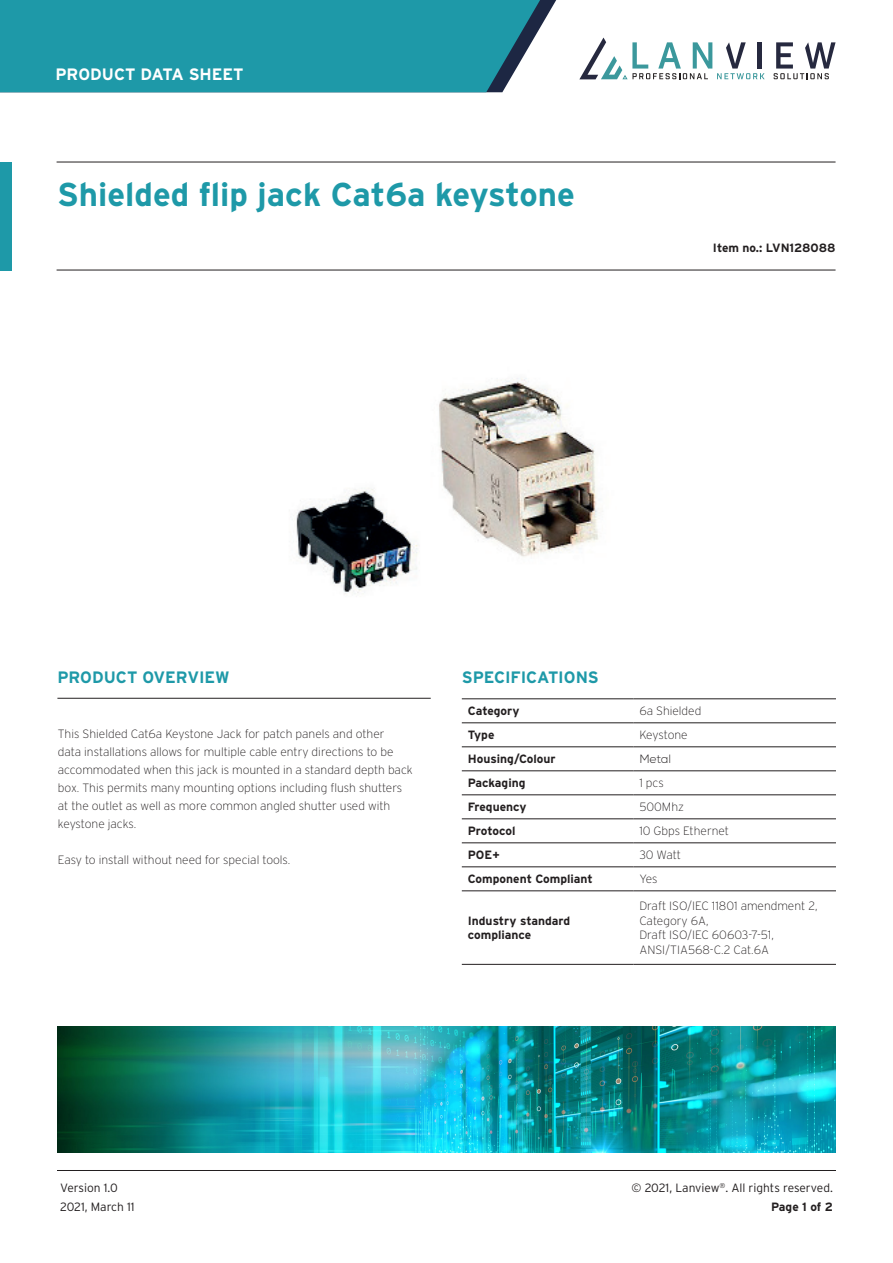
<style>
.page{position:relative;width:893px;height:1263px;background:#fff}
.page>*{position:absolute;margin:0;border:0;box-sizing:border-box;transform-origin:0 0}
.t1{font:700 33px "Interstate";color:#1e99a8}
.t2{font:700 16.5px "Interstate";letter-spacing:-.005em;color:#1e99a8}
.t3{font:700 16.5px "Interstate";color:#fff}
.Paragraph_Style_2{font:200 12px/18px "Interstate";color:#231f20}
.t4{font:700 12px/14.4px "Interstate";color:#231f20}
.t5{font:300 12px/19.2px "Interstate";color:#231f20}
.Paragraph_Style_2-2{font:200 12px "Interstate";letter-spacing:-.02em;color:#231f20}
.t6{font:300 12px "Nexa";letter-spacing:-.01em;color:#231f20}
.s1{font-weight:700}
</style>
<div class="page">
<svg style="left:540px;top:0;width:16px;height:28px"></svg>
<div style="left:0;top:0;width:540px;height:92px;background:#1e99a8"></div>
<svg style="left:579px;top:38px;width:186px;height:41px"></svg>
<svg style="left:774px;top:42px;width:61px;height:37px"></svg>
<hr style="left:57px;top:1170px;width:779px;height:1px;background:#231f20">
<hr style="left:57px;top:162px;width:778px;height:1px;background:#231f20">
<hr style="left:57px;top:270px;width:778px;height:1px;background:#231f20">
<div style="left:0;top:162px;width:12px;height:108px;background:#1e99a8"></div>
<img style="left:57px;top:1026px;width:779px;height:126px">
<hr style="left:57px;top:698px;width:374px;height:1px;background:#231f20">
<hr style="left:462px;top:698px;width:171px;height:1px;background:#231f20">
<hr style="left:633px;top:698px;width:203px;height:1px;background:#231f20">
<hr style="left:462px;top:722px;width:171px;height:1px;background:#231f20">
<hr style="left:633px;top:722px;width:203px;height:1px;background:#231f20">
<hr style="left:462px;top:746px;width:171px;height:1px;background:#231f20">
<hr style="left:633px;top:746px;width:203px;height:1px;background:#231f20">
<hr style="left:462px;top:770px;width:171px;height:1px;background:#231f20">
<hr style="left:633px;top:770px;width:203px;height:1px;background:#231f20">
<hr style="left:462px;top:794px;width:171px;height:1px;background:#231f20">
<hr style="left:633px;top:794px;width:203px;height:1px;background:#231f20">
<hr style="left:462px;top:818px;width:171px;height:1px;background:#231f20">
<hr style="left:633px;top:818px;width:203px;height:1px;background:#231f20">
<hr style="left:462px;top:842px;width:171px;height:1px;background:#231f20">
<hr style="left:633px;top:842px;width:203px;height:1px;background:#231f20">
<hr style="left:462px;top:866px;width:171px;height:1px;background:#231f20">
<hr style="left:633px;top:866px;width:203px;height:1px;background:#231f20">
<hr style="left:462px;top:890px;width:171px;height:1px;background:#231f20">
<hr style="left:633px;top:890px;width:203px;height:1px;background:#231f20">
<hr style="left:462px;top:964px;width:171px;height:1px;background:#231f20">
<hr style="left:633px;top:964px;width:203px;height:1px;background:#231f20">
<img style="left:296px;top:378px;width:307px;height:216px">
<h2 class="t3" style="left:55px;top:64px;width:190px">PRODUCT DATA SHEET</h2>
<p class="t1" style="left:57px;top:176px;width:519px">Shielded flip jack Cat6a keystone</p>
<p class="t4" style="left:713px;top:240px;width:124px">Item no.: LVN128088</p>
<p class="t2" style="left:57px;top:668px;width:174px">PRODUCT OVERVIEW</p>
<p class="t2" style="left:462px;top:668px;width:138px">SPECIFICATIONS</p>
<p class="t4" style="left:468px;top:704px;width:53px">Category</p>
<p class="Paragraph_Style_2" style="left:639px;top:702px;width:64px">6a Shielded</p>
<p class="t4" style="left:468px;top:728px;width:28px">Type</p>
<p class="Paragraph_Style_2-2" style="left:639px;top:728px;width:50px">Keystone</p>
<p class="t4" style="left:468px;top:752px;width:89px">Housing/Colour</p>
<p class="t6" style="left:639px;top:752px;width:33px">Metal</p>
<p class="t4" style="left:468px;top:776px;width:59px">Packaging</p>
<p class="Paragraph_Style_2" style="left:639px;top:774px;width:26px">1 pcs</p>
<p class="t4" style="left:468px;top:800px;width:60px">Frequency</p>
<p class="Paragraph_Style_2" style="left:639px;top:798px;width:46px">500Mhz</p>
<p class="t4" style="left:468px;top:824px;width:49px">Protocol</p>
<p class="Paragraph_Style_2" style="left:639px;top:822px;width:91px">10 Gbps Ethernet</p>
<p class="t4" style="left:468px;top:848px;width:33px">POE+</p>
<p class="Paragraph_Style_2" style="left:639px;top:846px;width:43px">30 Watt</p>
<p class="t4" style="left:468px;top:872px;width:127px">Component Compliant</p>
<p class="Paragraph_Style_2" style="left:639px;top:870px;width:20px">Yes</p>
<p class="t4" style="left:468px;top:913px;width:104px">Industry standard compliance</p>
<p class="Paragraph_Style_2" style="left:58px;top:725px;width:356px">This Shielded Cat6a Keystone Jack for patch panels and other<br>data installations allows for multiple cable entry directions to be accommodated when this jack is mounted in a standard depth back box. This permits many mounting options including flush shutters at the outlet as well as more common angled shutter used with keystone jacks.</p>
<p class="Paragraph_Style_2" style="left:58px;top:851px;width:234px">Easy to install without need for special tools.</p>
<p class="Paragraph_Style_2" style="left:639px;top:899px;width:180px;line-height:14.4px">Draft ISO/IEC 11801 amendment 2,<br>Category 6A,</p>
<p class="Paragraph_Style_2" style="left:639px;top:926px;width:136px">Draft ISO/IEC 60603-7-51,</p>
<p class="Paragraph_Style_2" style="left:639px;top:940px;width:131px">ANSI/TIA568-C.2 Cat.6A</p>
<p class="t5" style="left:60px;top:1178px;width:76px">Version 1.0<br>2021, March 11</p>
<p class="t5" style="left:631px;top:1178px;width:203px;text-align:right">© 2021, Lanview<sup>®</sup>. All rights reserved.<br><span class="s1">Page 1 of 2</span></p>
</div>
